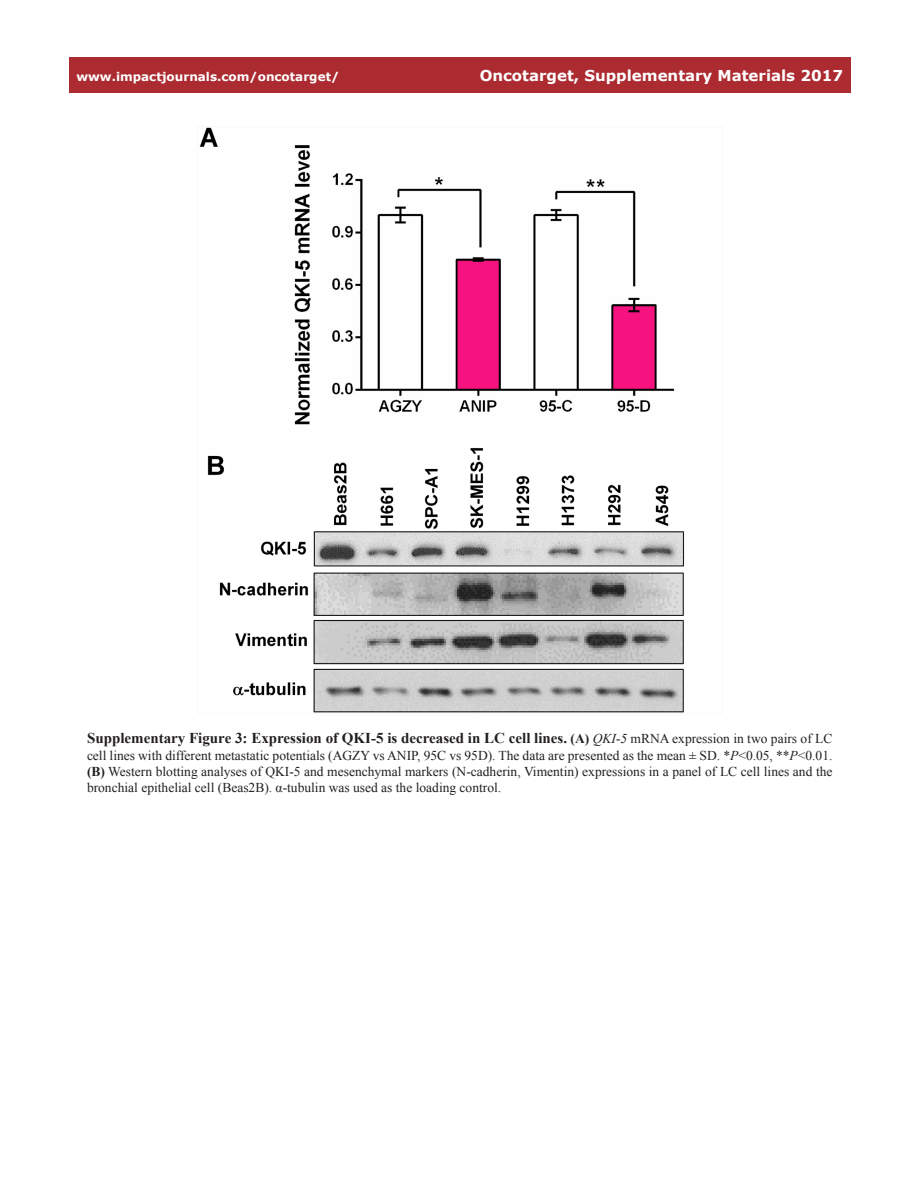
<style>
.page{position:relative;width:918px;height:1188px;background:#fff}
.page>*{position:absolute;margin:0;border:0;box-sizing:border-box;transform-origin:0 0}
.figuretext{font:700 15px "Times New Roman";color:#231f20}
.t1{font:700 15px "Verdana";color:#fff}
.figuretext-2{font:13.5px/16.2px "Times New Roman";color:#231f20;text-align:justify}
.t2{font:700 12px "Verdana";color:#fff}
.s1{font-size:13.5px}
.s2{font-weight:400;font-style:italic;font-size:13.5px}
.s3{font-weight:400;font-size:13.5px}
.s4{font-style:italic}
.s5{font-weight:700}
</style>
<div class="page">
<div style="left:69px;top:57px;width:781px;height:36px;background:#ac2b31"></div>
<img style="left:199px;top:127px;width:486px;height:586px">
<p class="t2" style="left:76px;top:68px;width:264px">www.impactjournals.com/oncotarget/</p>
<p class="t1" style="left:480px;top:65px;width:365px">Oncotarget, Supplementary Materials 2017</p>
<p class="figuretext" style="left:87px;top:728px;width:747px">Supplementary Figure 3: Expression of QKI-5 is decreased in LC cell lines. <span class="s1">(A)</span> <span class="s2">QKI-5</span> <span class="s3">mRNA expression in two pairs of LC</span></p>
<p class="figuretext-2" style="left:87px;top:747px;width:747px">cell lines with different metastatic potentials (AGZY vs ANIP, 95C vs 95D). The data are presented as the mean ± SD. *<span class="s4">P</span>&lt;0.05, **<span class="s4">P</span>&lt;0.01. <span class="s5">(B)</span> Western blotting analyses of QKI-5 and mesenchymal markers (N-cadherin, Vimentin) expressions in a panel of LC cell lines and the bronchial epithelial cell (Beas2B). α-tubulin was used as the loading control.</p>
</div>
